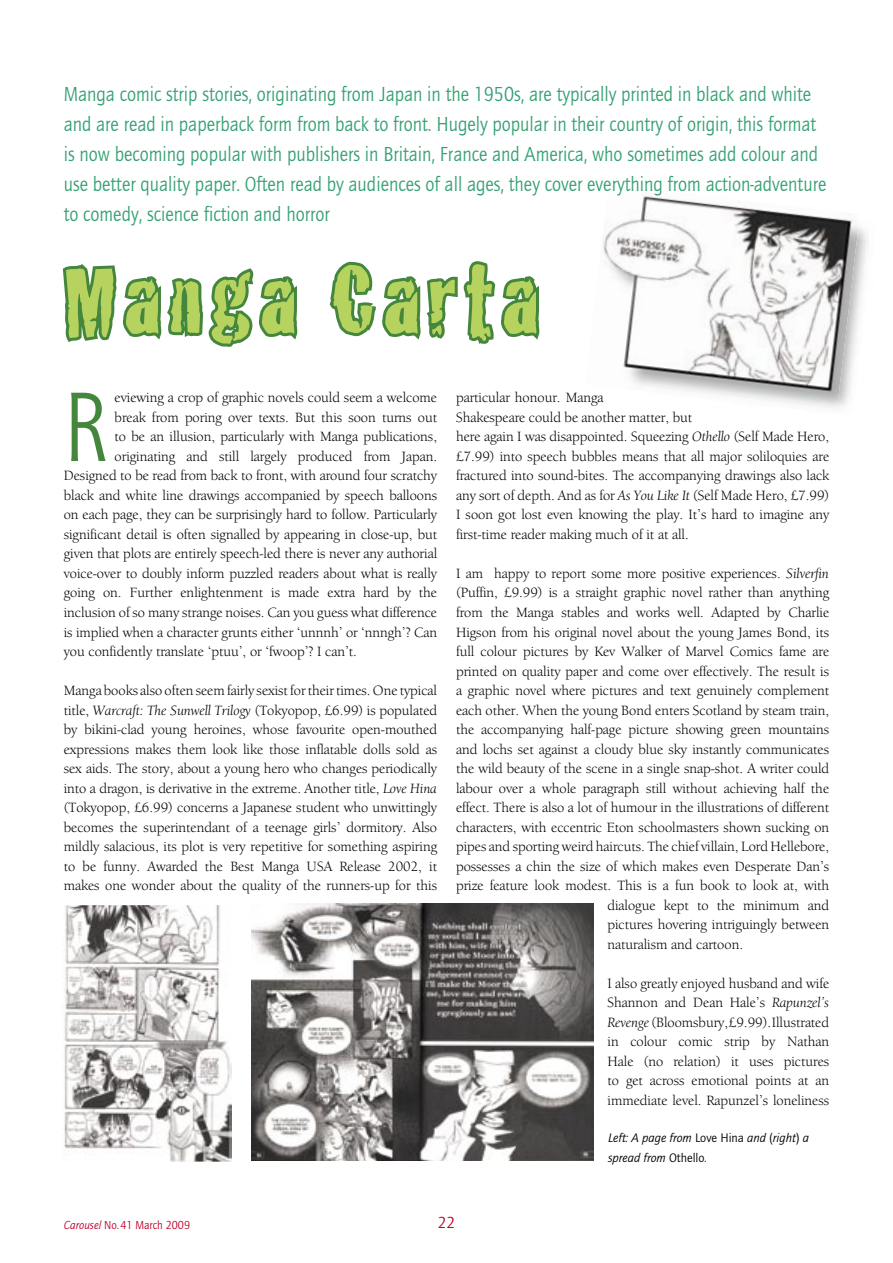
<style>
.page{position:relative;width:893px;height:1263px;background:#fff}
.page>*{position:absolute;margin:0;border:0;box-sizing:border-box;transform-origin:0 0}
.t1{font:105px "Cracked";letter-spacing:.07em;color:#b6d25f}
.t2{font:102.3px "Quay Itc T";color:#45863d;scale:.8 1}
.t3{font:21px/30px "Quay Itc T";color:#35a073;scale:.9 1}
.t4{font:16.5px "Quay Itc T";color:#bd002b}
.t5{font:14.7px/19.5px "Berkeley Oldstyle IT Cby BT";color:#000;text-align:justify}
.t6{font:italic 12.75px/19.5px "Quay Itc T";color:#000}
.t7{font:12px "Quay Itc T";color:#bd002b;scale:.95 1}
.s1{font-style:italic}
.s2{font-style:normal}
</style>
<div class="page">
<img style="left:62px;top:906px;width:169px;height:255px">
<img style="left:252px;top:904px;width:341px;height:257px">
<img style="left:602px;top:195px;width:258px;height:218px">
<svg style="left:62px;top:264px;width:236px;height:83px"></svg>
<svg style="left:329px;top:261px;width:211px;height:83px"></svg>
<p class="t3" style="left:64px;top:79px;width:849px">Manga comic strip stories, originating from Japan in the 1950s, are typically printed in black and white and are read in paperback form from back to front. Hugely popular in their country of origin, this format is now becoming popular with publishers in Britain, France and America, who sometimes add colour and use better quality paper. Often read by audiences of all ages, they cover everything from action-adventure to comedy, science fiction and horror</p>
<h1 class="t1" style="left:64px;top:217px;width:477px">Manga Carta</h1>
<h2 class="t2" style="left:64px;top:367px;width:56px">R</h2>
<p class="t5" style="left:115px;top:388px;width:324px">eviewing a crop of graphic novels could seem a welcome</p>
<p class="t5" style="left:115px;top:407px;width:324px">break from poring over texts. But this soon turns out</p>
<p class="t5" style="left:115px;top:427px;width:324px">to be an illusion, particularly with Manga publications,</p>
<p class="t5" style="left:115px;top:446px;width:324px">originating and still largely produced from Japan.</p>
<p class="t5" style="left:64px;top:466px;width:375px">Designed to be read from back to front, with around four scratchy</p>
<p class="t5" style="left:64px;top:485px;width:375px">black and white line drawings accompanied by speech balloons</p>
<p class="t5" style="left:64px;top:505px;width:375px">on each page, they can be surprisingly hard to follow. Particularly</p>
<p class="t5" style="left:64px;top:524px;width:375px">significant detail is often signalled by appearing in close-up, but</p>
<p class="t5" style="left:64px;top:544px;width:375px">given that plots are entirely speech-led there is never any authorial</p>
<p class="t5" style="left:64px;top:563px;width:375px">voice-over to doubly inform puzzled readers about what is really</p>
<p class="t5" style="left:64px;top:583px;width:375px">going on. Further enlightenment is made extra hard by the</p>
<p class="t5" style="left:64px;top:602px;width:375px">inclusion of so many strange noises. Can you guess what difference</p>
<p class="t5" style="left:64px;top:622px;width:375px">is implied when a character grunts either ‘unnnh’ or ‘nnngh’? Can</p>
<p class="t5" style="left:64px;top:641px;width:295px">you confidently translate ‘ptuu’, or ‘fwoop’? I can’t.</p>
<p class="t5" style="left:64px;top:680px;width:375px">Manga books also often seem fairly sexist for their times. One typical title, <span class="s1">Warcraft: The Sunwell Trilogy</span> (Tokyopop, £6.99) is populated by bikini-clad young heroines, whose favourite open-mouthed expressions makes them look like those inflatable dolls sold as sex aids. The story, about a young hero who changes periodically into a dragon, is derivative in the extreme. Another title, <span class="s1">Love Hina </span>(Tokyopop, £6.99) concerns a Japanese student who unwittingly becomes the superintendant of a teenage girls’ dormitory. Also mildly salacious, its plot is very repetitive for something aspiring to be funny. Awarded the Best Manga USA Release 2002, it makes one wonder about the quality of the runners-up for this</p>
<p class="t5" style="left:456px;top:388px;width:375px;text-align:left">particular honour. Manga<br>Shakespeare could be another matter, but<br>here again I was disappointed. Squeezing <span class="s1">Othello</span> (Self Made Hero, £7.99) into speech bubbles means that all major soliloquies are fractured into sound-bites. The accompanying drawings also lack any sort of depth. And as for <span class="s1">As You Like It</span> (Self Made Hero, £7.99)<br>I soon got lost even knowing the play. It’s hard to imagine any first-time reader making much of it at all.</p>
<p class="t5" style="left:456px;top:563px;width:375px">I am happy to report some more positive experiences. <span class="s1">Silverfin</span></p>
<p class="t5" style="left:456px;top:583px;width:375px">(Puffin, £9.99) is a straight graphic novel rather than anything</p>
<p class="t5" style="left:456px;top:602px;width:375px">from the Manga stables and works well. Adapted by Charlie</p>
<p class="t5" style="left:456px;top:622px;width:375px">Higson from his original novel about the young James Bond, its</p>
<p class="t5" style="left:456px;top:641px;width:375px">full colour pictures by Kev Walker of Marvel Comics fame are</p>
<p class="t5" style="left:456px;top:661px;width:375px">printed on quality paper and come over effectively. The result is</p>
<p class="t5" style="left:456px;top:680px;width:375px">a graphic novel where pictures and text genuinely complement</p>
<p class="t5" style="left:456px;top:700px;width:375px">each other. When the young Bond enters Scotland by steam train,</p>
<p class="t5" style="left:456px;top:719px;width:375px">the accompanying half-page picture showing green mountains</p>
<p class="t5" style="left:456px;top:739px;width:375px">and lochs set against a cloudy blue sky instantly communicates</p>
<p class="t5" style="left:456px;top:758px;width:375px">the wild beauty of the scene in a single snap-shot. A writer could</p>
<p class="t5" style="left:456px;top:778px;width:375px">labour over a whole paragraph still without achieving half the</p>
<p class="t5" style="left:456px;top:797px;width:375px">effect. There is also a lot of humour in the illustrations of different</p>
<p class="t5" style="left:456px;top:817px;width:375px">characters, with eccentric Eton schoolmasters shown sucking on</p>
<p class="t5" style="left:456px;top:836px;width:375px">pipes and sporting weird haircuts. The chief villain, Lord Hellebore,</p>
<p class="t5" style="left:456px;top:856px;width:375px">possesses a chin the size of which makes even Desperate Dan’s</p>
<p class="t5" style="left:456px;top:875px;width:375px">prize feature look modest. This is a fun book to look at, with</p>
<p class="t5" style="left:607px;top:895px;width:223px">dialogue kept to the minimum and</p>
<p class="t5" style="left:607px;top:914px;width:223px">pictures hovering intriguingly between</p>
<p class="t5" style="left:607px;top:934px;width:137px">naturalism and cartoon.</p>
<p class="t5" style="left:607px;top:973px;width:223px">I also greatly enjoyed husband and wife Shannon and Dean Hale’s <span class="s1">Rapunzel’s Revenge</span> (Bloomsbury, £9.99). Illustrated in colour comic strip by Nathan Hale (no relation) it uses pictures to get across emotional points at an immediate level. Rapunzel’s loneliness</p>
<p class="t6" style="left:608px;top:1128px;width:202px">Left: A page from <span class="s2">Love Hina</span> and <span class="s2">(</span>right<span class="s2">)</span> a spread from <span class="s2">Othello</span>.</p>
<p class="t7" style="left:64px;top:1218px;width:134px"><span class="s1">Carousel</span> No.41 March 2009</p>
<p class="t4" style="left:438px;top:1213px;width:19px">22</p>
</div>
